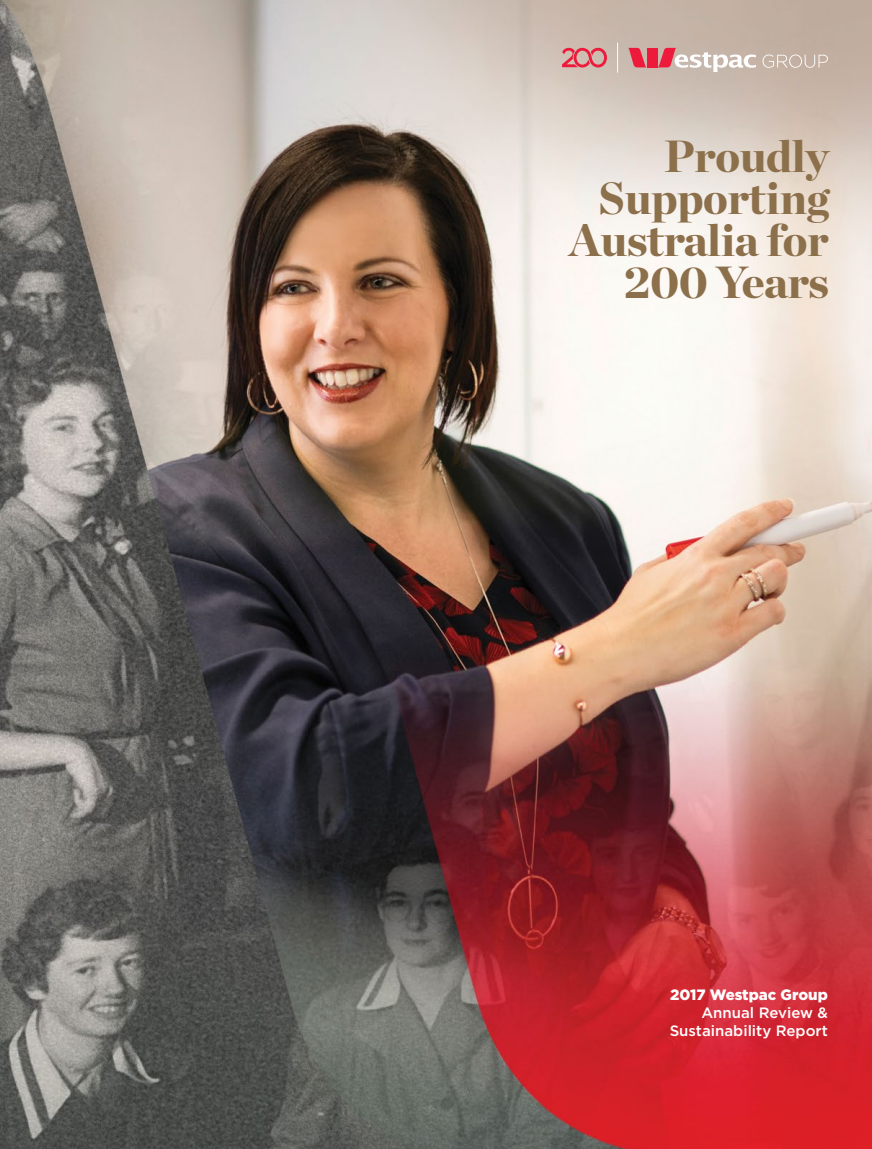
<style>
.page{position:relative;width:872px;height:1149px;background:#fff}
.page>*{position:absolute;margin:0;border:0;box-sizing:border-box;transform-origin:0 0}
.t1{font:900 45px/42px "Chronicle Display";letter-spacing:-.01em;color:#8c6f4b;text-align:right}
.t2{font:500 15px/18px "Gotham";color:#fff;text-align:right}
.t3{font:900 15px "Gotham";color:#fff}
</style>
<div class="page">
<img style="left:0;top:0;width:872px;height:1148px">
<svg style="left:762px;top:54px;width:66px;height:14px"></svg>
<hr style="left:617px;top:43px;width:1px;height:30px;background:#fff">
<svg style="left:628px;top:48px;width:18px;height:19px"></svg>
<svg style="left:658px;top:48px;width:98px;height:24px"></svg>
<div style="left:647px;top:48px;width:10px;height:19px;background:#ed1a3b"></div>
<svg style="left:562px;top:48px;width:45px;height:19px"></svg>
<p class="t1" style="left:569px;top:132px;width:261px">Proudly<br>Supporting<br>Australia for<br>200 Years</p>
<p class="t3" style="left:670px;top:983px;width:159px">2017 Westpac Group</p>
<p class="t2" style="left:669px;top:1002px;width:160px">Annual Review &amp;<br>Sustainability Report</p>
</div>
